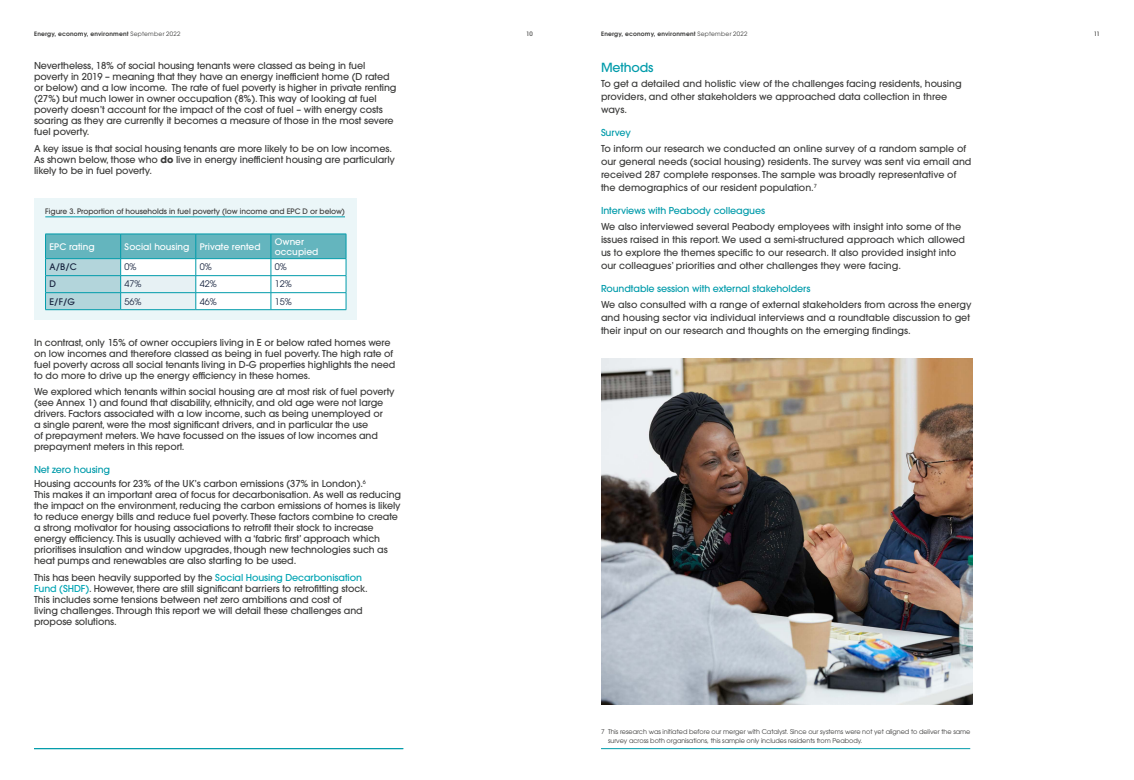
<style>
.page{position:relative;width:1134px;height:780px;background:#fff}
.page>*{position:absolute;margin:0;border:0;box-sizing:border-box;transform-origin:0 0}
.t1{font:500 12.5px "ITC Avant Garde Std";letter-spacing:-.01em;color:#009baa}
.t2{font:500 9.5px/11px "ITC Avant Garde Std";letter-spacing:-.01em;color:#3c3c3b}
.t3{font:500 9.5px "ITC Avant Garde Std";letter-spacing:-.01em;color:#009baa}
.t4{font:500 9px/10px "ITC Avant Garde Std";color:#fff}
.t5{font:9px "ITC Avant Garde Std";color:#18243f}
.t6{font:500 9px "ITC Avant Garde Std";color:#18243f}
.t7{font:500 7.5px "ITC Avant Garde Std";letter-spacing:-.01em;color:#3c3c3b}
.t8{font:6.5px/9px "ITC Avant Garde Std";letter-spacing:-.01em;color:#3c3c3b}
.t9{font:600 6px "ITC Avant Garde Std";letter-spacing:.03em;color:#3c3c3b}
.t10{font:500 6px "ITC Avant Garde Std";color:#3c3c3b}
.s1{font-weight:400}
.s2{font-weight:700}
.s3{color:#009baa}
.s4{color:#00a4b3}
</style>
<div class="page">
<img style="left:601px;top:359px;width:371px;height:345px">
<hr style="left:601px;top:748px;width:369px;height:1px;background:#009baa">
<hr style="left:34px;top:748px;width:369px;height:1px;background:#009baa">
<div style="left:34px;top:198px;width:323px;height:122px;background:#ebf6f8"></div>
<hr style="left:45px;top:217px;width:300px;height:1px;background:#009baa">
<svg style="left:45px;top:234px;width:302px;height:76px;background:#b0d9de"></svg>
<hr style="left:45px;top:309px;width:76px;height:1px;background:#009baa">
<hr style="left:121px;top:309px;width:75px;height:1px;background:#009baa">
<hr style="left:196px;top:309px;width:75px;height:1px;background:#009baa">
<hr style="left:271px;top:309px;width:75px;height:1px;background:#009baa">
<p class="t9" style="left:34px;top:29px;width:148px">Energy, economy, environment <span class="s1">September 2022</span></p>
<p class="t10" style="left:526px;top:30px;width:8px">10</p>
<p class="t9" style="left:601px;top:29px;width:148px">Energy, economy, environment <span class="s1">September 2022</span></p>
<p class="t10" style="left:1094px;top:30px;width:8px">11</p>
<p class="t2" style="left:34px;top:60px;width:364px">Nevertheless, 18% of social housing tenants were classed as being in fuel poverty in 2019 – meaning that they have an energy inefficient home (D rated or below) and a low income. The rate of fuel poverty is higher in private renting (27%) but much lower in owner occupation (8%). This way of looking at fuel poverty doesn’t account for the impact of the cost of fuel – with energy costs soaring as they are currently it becomes a measure of those in the most severe fuel poverty.</p>
<p class="t2" style="left:34px;top:143px;width:362px">A key issue is that social housing tenants are more likely to be on low incomes.<br>As shown below, those who <span class="s2">do</span> live in energy inefficient housing are particularly likely to be in fuel poverty.</p>
<p class="t7" style="left:45px;top:206px;width:301px">Figure 3. Proportion of households in fuel poverty (low income and EPC D or below)</p>
<p class="t4" style="left:50px;top:241px;width:47px">EPC rating</p>
<p class="t4" style="left:125px;top:241px;width:137px">Social housing Private rented</p>
<p class="t4" style="left:275px;top:236px;width:45px">Owner occupied</p>
<p class="t6" style="left:50px;top:261px;width:29px">A/B/C</p>
<p class="t5" style="left:125px;top:261px;width:13px">0%</p>
<p class="t5" style="left:200px;top:261px;width:13px">0%</p>
<p class="t5" style="left:275px;top:261px;width:13px">0%</p>
<p class="t6" style="left:50px;top:278px;width:8px">D</p>
<p class="t5" style="left:125px;top:278px;width:18px">47%</p>
<p class="t5" style="left:200px;top:278px;width:18px">42%</p>
<p class="t5" style="left:275px;top:278px;width:18px">12%</p>
<p class="t6" style="left:50px;top:295px;width:27px">E/F/G</p>
<p class="t5" style="left:125px;top:295px;width:18px">56%</p>
<p class="t5" style="left:200px;top:295px;width:18px">46%</p>
<p class="t5" style="left:275px;top:295px;width:18px">15%</p>
<p class="t2" style="left:34px;top:336px;width:363px">In contrast, only 15% of owner occupiers living in E or below rated homes were on low incomes and therefore classed as being in fuel poverty. The high rate of fuel poverty across all social tenants living in D-G properties highlights the need to do more to drive up the energy efficiency in these homes.</p>
<p class="t2" style="left:34px;top:386px;width:362px">We explored which tenants within social housing are at most risk of fuel poverty (see Annex 1) and found that disability, ethnicity, and old age were not large drivers. Factors associated with a low income, such as being unemployed or<br>a single parent, were the most significant drivers, and in particular the use<br>of prepayment meters. We have focussed on the issues of low incomes and prepayment meters in this report.</p>
<p class="t2" style="left:34px;top:463px;width:333px;line-height:13.8px"><span class="s3">Net zero housing<br></span>Housing accounts for 23% of the UK’s carbon emissions (37% in London).<sup>6</sup></p>
<p class="t2" style="left:34px;top:489px;width:369px">This makes it an important area of focus for decarbonisation. As well as reducing the impact on the environment, reducing the carbon emissions of homes is likely to reduce energy bills and reduce fuel poverty. These factors combine to create a strong motivator for housing associations to retrofit their stock to increase energy efficiency. This is usually achieved with a ‘fabric first’ approach which prioritises insulation and window upgrades, though new technologies such as heat pumps and renewables are also starting to be used.</p>
<p class="t2" style="left:34px;top:571px;width:335px">This has been heavily supported by the <span class="s4">Social Housing Decarbonisation Fund (SHDF)</span>. However, there are still significant barriers to retrofitting stock.<br>This includes some tensions between net zero ambitions and cost of living challenges. Through this report we will detail these challenges and propose solutions.</p>
<h1 class="t1" style="left:601px;top:59px;width:54px">Methods</h1>
<p class="t2" style="left:601px;top:77px;width:362px;line-height:13px">To get a detailed and holistic view of the challenges facing residents, housing providers, and other stakeholders we approached data collection in three ways.</p>
<p class="t3" style="left:601px;top:127px;width:31px">Survey</p>
<p class="t2" style="left:601px;top:142px;width:372px;line-height:13px">To inform our research we conducted an online survey of a random sample of our general needs (social housing) residents. The survey was sent via email and received 287 complete responses. The sample was broadly representative of the demographics of our resident population.<sup>7</sup></p>
<p class="t3" style="left:601px;top:204px;width:166px">Interviews with Peabody colleagues</p>
<p class="t2" style="left:601px;top:220px;width:365px;line-height:13px">We also interviewed several Peabody employees with insight into some of the issues raised in this report. We used a semi-structured approach which allowed us to explore the themes specific to our research. It also provided insight into our colleagues’ priorities and other challenges they were facing.</p>
<p class="t3" style="left:601px;top:282px;width:211px">Roundtable session with external stakeholders</p>
<p class="t2" style="left:601px;top:297px;width:372px;line-height:13px">We also consulted with a range of external stakeholders from across the energy and housing sector via individual interviews and a roundtable discussion to get their input on our research and thoughts on the emerging findings.</p>
<p class="t8" style="left:608px;top:727px;width:364px;text-indent:-7px">7 This research was initiated before our merger with Catalyst. Since our systems were not yet aligned to deliver the same survey across both organisations, this sample only includes residents from Peabody.</p>
</div>
